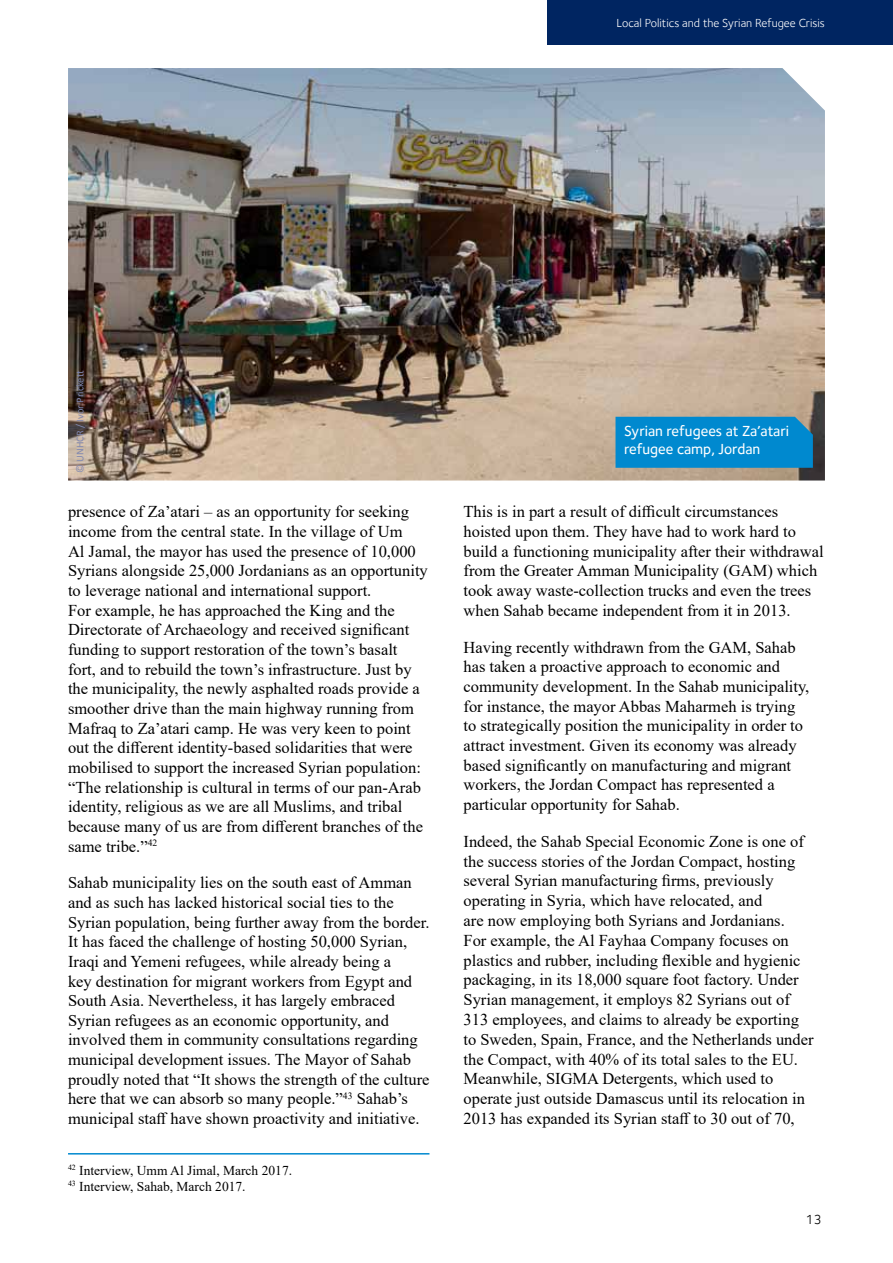
<style>
.page{position:relative;width:893px;height:1263px;background:#fff}
.page>*{position:absolute;margin:0;border:0;box-sizing:border-box;transform-origin:0 0}
.t1{font:16.5px/19.6px "Times New Roman";color:#000}
.t2{font:500 15px/18px "Foundry Sterling";color:#fff}
.t3{font:13.5px/16.2px "Times New Roman";color:#000}
.t4{font:13.5px "Foundry Sterling";color:#000}
.t5{font:12px "Foundry Sterling";color:#fff}
.t6{font:10.5px "Calibri";color:#8088b0}
</style>
<div class="page">
<hr style="left:68px;top:1153px;width:361px;height:1px;background:#0089cf">
<div style="left:547px;top:0;width:346px;height:44px;background:#002561"></div>
<img style="left:68px;top:68px;width:757px;height:412px">
<div style="left:615px;top:417px;width:198px;height:51px;background:#0089cf"></div>
<p class="t5" style="left:617px;top:16px;width:210px">Local Politics and the Syrian Refugee Crisis</p>
<p class="t6" style="left:73px;top:473px;width:104px;rotate:-90deg">© UNHCR / Ivor Prickett</p>
<p class="t1" style="left:68px;top:502px;width:361px">presence of Za’atari – as an opportunity for seeking income from the central state. In the village of Um<br>Al Jamal, the mayor has used the presence of 10,000<br>Syrians alongside 25,000 Jordanians as an opportunity to leverage national and international support.<br>For example, he has approached the King and the Directorate of Archaeology and received significant funding to support restoration of the town’s basalt fort, and to rebuild the town’s infrastructure. Just by the municipality, the newly asphalted roads provide a smoother drive than the main highway running from Mafraq to Za’atari camp. He was very keen to point out the different identity-based solidarities that were mobilised to support the increased Syrian population: “The relationship is cultural in terms of our pan-Arab identity, religious as we are all Muslims, and tribal because many of us are from different branches of the same tribe.”<sup>42</sup></p>
<p class="t1" style="left:68px;top:872px;width:363px">Sahab municipality lies on the south east of Amman and as such has lacked historical social ties to the Syrian population, being further away from the border.<br>It has faced the challenge of hosting 50,000 Syrian, Iraqi and Yemeni refugees, while already being a<br>key destination for migrant workers from Egypt and South Asia. Nevertheless, it has largely embraced Syrian refugees as an economic opportunity, and involved them in community consultations regarding municipal development issues. The Mayor of Sahab proudly noted that “It shows the strength of the culture here that we can absorb so many people.”<sup>43</sup> Sahab’s municipal staff have shown proactivity and initiative.</p>
<p class="t3" style="left:68px;top:1161px;width:226px"><sup>42</sup> Interview, Umm Al Jimal, March 2017.<br><sup>43</sup> Interview, Sahab, March 2017.</p>
<p class="t2" style="left:624px;top:422px;width:167px">Syrian refugees at Za’atari refugee camp, Jordan</p>
<p class="t1" style="left:463px;top:502px;width:362px">This is in part a result of difficult circumstances hoisted upon them. They have had to work hard to build a functioning municipality after their withdrawal from the Greater Amman Municipality (GAM) which took away waste-collection trucks and even the trees when Sahab became independent from it in 2013.</p>
<p class="t1" style="left:463px;top:637px;width:347px">Having recently withdrawn from the GAM, Sahab has taken a proactive approach to economic and community development. In the Sahab municipality, for instance, the mayor Abbas Maharmeh is trying to strategically position the municipality in order to attract investment. Given its economy was already based significantly on manufacturing and migrant workers, the Jordan Compact has represented a particular opportunity for Sahab.</p>
<p class="t1" style="left:463px;top:831px;width:352px">Indeed, the Sahab Special Economic Zone is one of the success stories of the Jordan Compact, hosting several Syrian manufacturing firms, previously operating in Syria, which have relocated, and<br>are now employing both Syrians and Jordanians.<br>For example, the Al Fayhaa Company focuses on plastics and rubber, including flexible and hygienic packaging, in its 18,000 square foot factory. Under Syrian management, it employs 82 Syrians out of 313 employees, and claims to already be exporting to Sweden, Spain, France, and the Netherlands under the Compact, with 40% of its total sales to the EU.<br>Meanwhile, SIGMA Detergents, which used to operate just outside Damascus until its relocation in 2013 has expanded its Syrian staff to 30 out of 70,</p>
<p class="t4" style="left:806px;top:1211px;width:18px">13</p>
</div>
